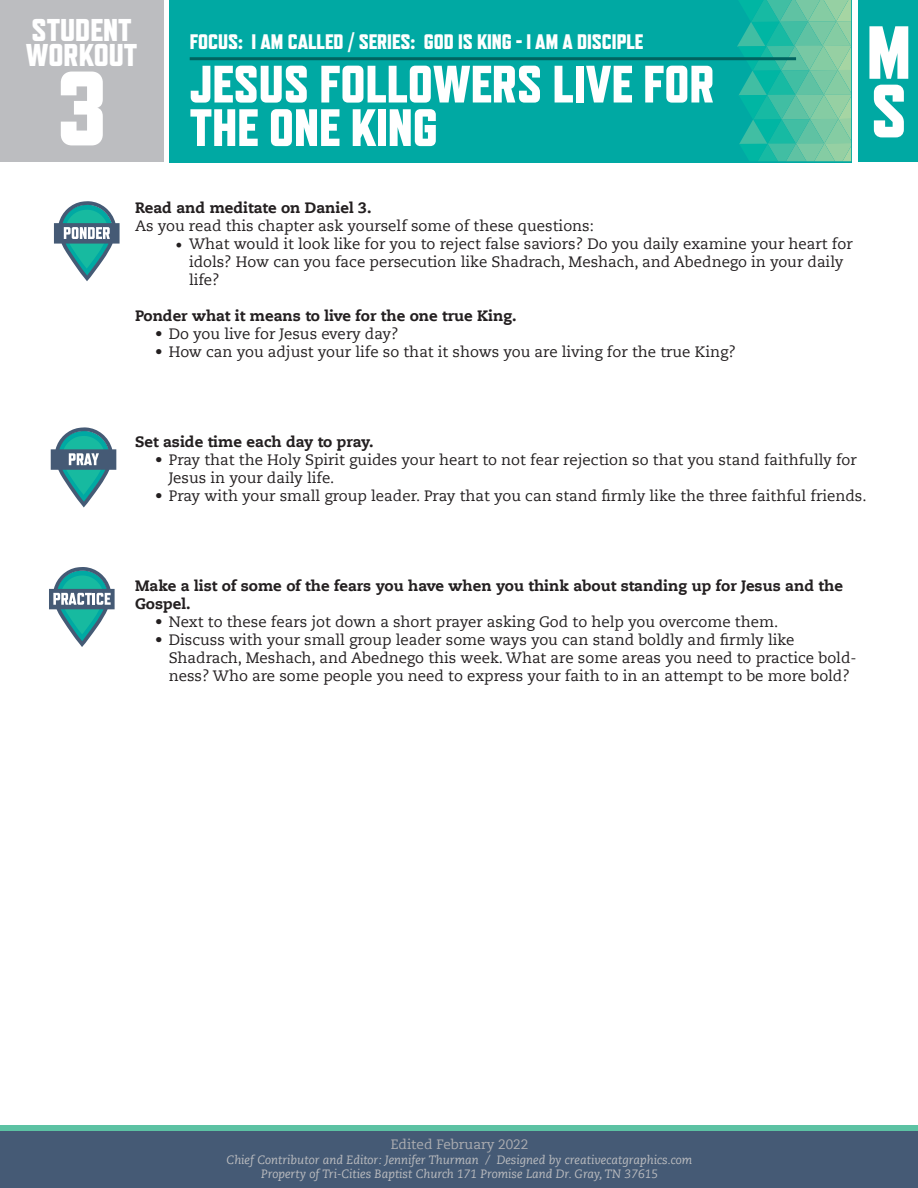
<style>
.page{position:relative;width:918px;height:1188px;background:#fff}
.page>*{position:absolute;margin:0;border:0;box-sizing:border-box;transform-origin:0 0}
.t1{font:800 105px "Refrigerator Deluxe";color:#fff}
.t2{font:800 75px "Refrigerator Deluxe";color:#fff}
.t3{font:800 52.5px/43.5px "Refrigerator Deluxe";color:#fff}
.t4{font:800 31.5px "Refrigerator Deluxe";color:#fff}
.t5{font:800 21px "Refrigerator Deluxe";color:#fff}
.t6{font:15px/18px "Caecilia LT Std";color:#231f20}
.t7{font:800 15px/18px "Caecilia LT Std";color:#231f20}
.t8{font:13.5px "Caecilia LT Std";color:#acadb1}
.t9{font:italic 12px "Caecilia LT Std";color:#bcbdc0}
.s1{font-family:"Minion Pro";font-size:18px}
</style>
<div class="page">
<div style="left:169px;top:0;width:682px;height:163px;background:#00a9a3"></div>
<svg style="left:737px;top:0;width:115px;height:161px"></svg>
<hr style="left:190px;top:57px;width:606px;height:3px;background:#00635f">
<div style="left:858px;top:0;width:60px;height:162px;background:#00a9a3"></div>
<div style="left:0;top:0;width:163px;height:162px;background:#bcbdc0"></div>
<div style="left:0;top:1131px;width:918px;height:57px;background:#455a75"></div>
<div style="left:0;top:1125px;width:918px;height:6px;background:#5cc2a3"></div>
<svg style="left:49px;top:567px;width:66px;height:80px"></svg>
<svg style="left:54px;top:201px;width:66px;height:80px"></svg>
<svg style="left:51px;top:427px;width:65px;height:80px"></svg>
<p class="t4" style="left:32px;top:11px;width:101px">STUDENT</p>
<p class="t4" style="left:26px;top:37px;width:113px">WORKOUT</p>
<p class="t1" style="left:57px;top:46px;width:52px">3</p>
<h3 class="t5" style="left:190px;top:29px;width:455px">FOCUS: I AM CALLED / SERIES: GOD IS KING - I AM A DISCIPLE</h3>
<h3 class="t3" style="left:190px;top:62px;width:526px">JESUS FOLLOWERS LIVE FOR<br>THE ONE KING</h3>
<h2 class="t2" style="left:867px;top:8px;width:46px">M</h2>
<h2 class="t2" style="left:871px;top:67px;width:37px">S</h2>
<p class="t7" style="left:135px;top:199px;width:238px">Read and meditate on Daniel 3.</p>
<p class="t6" style="left:135px;top:217px;width:460px">As you read this chapter ask yourself some of these questions:</p>
<p class="t6" style="left:189px;top:235px;width:665px;text-indent:-14px"><span class="s1">•</span> What would it look like for you to reject false saviors? Do you daily examine your heart for idols? How can you face persecution like Shadrach, Meshach, and Abednego in your daily life?</p>
<p class="t7" style="left:135px;top:307px;width:383px">Ponder what it means to live for the one true King.</p>
<p class="t6" style="left:155px;top:325px;width:245px">• Do you live for Jesus every day?</p>
<p class="t6" style="left:155px;top:343px;width:582px">• How can you adjust your life so that it shows you are living for the true King?</p>
<p class="t7" style="left:135px;top:433px;width:240px">Set aside time each day to pray.</p>
<p class="t6" style="left:169px;top:451px;width:690px;text-indent:-14px">• Pray that the Holy Spirit guides your heart to not fear rejection so that you stand faithfully for<br>Jesus in your daily life.</p>
<p class="t6" style="left:155px;top:487px;width:713px">• Pray with your small group leader. Pray that you can stand firmly like the three faithful friends.</p>
<p class="t7" style="left:135px;top:577px;width:709px">Make a list of some of the fears you have when you think about standing up for Jesus and the<br>Gospel.</p>
<p class="t6" style="left:155px;top:613px;width:624px">• Next to these fears jot down a short prayer asking God to help you overcome them.</p>
<p class="t6" style="left:169px;top:631px;width:689px;text-indent:-14px">• Discuss with your small group leader some ways you can stand boldly and firmly like<br>Shadrach, Meshach, and Abednego this week. What are some areas you need to practice bold&shy;ness? Who are some people you need to express your faith to in an attempt to be more bold?</p>
<p class="t8" style="left:391px;top:1137px;width:139px">Edited February 2022</p>
<p class="t9" style="left:227px;top:1153px;width:467px">Chief Contributor and Editor: Jennifer Thurman / Designed by creativecatgraphics.com</p>
<p class="t9" style="left:261px;top:1167px;width:398px">Property of Tri-Cities Baptist Church 171 Promise Land Dr. Gray, TN 37615</p>
</div>
